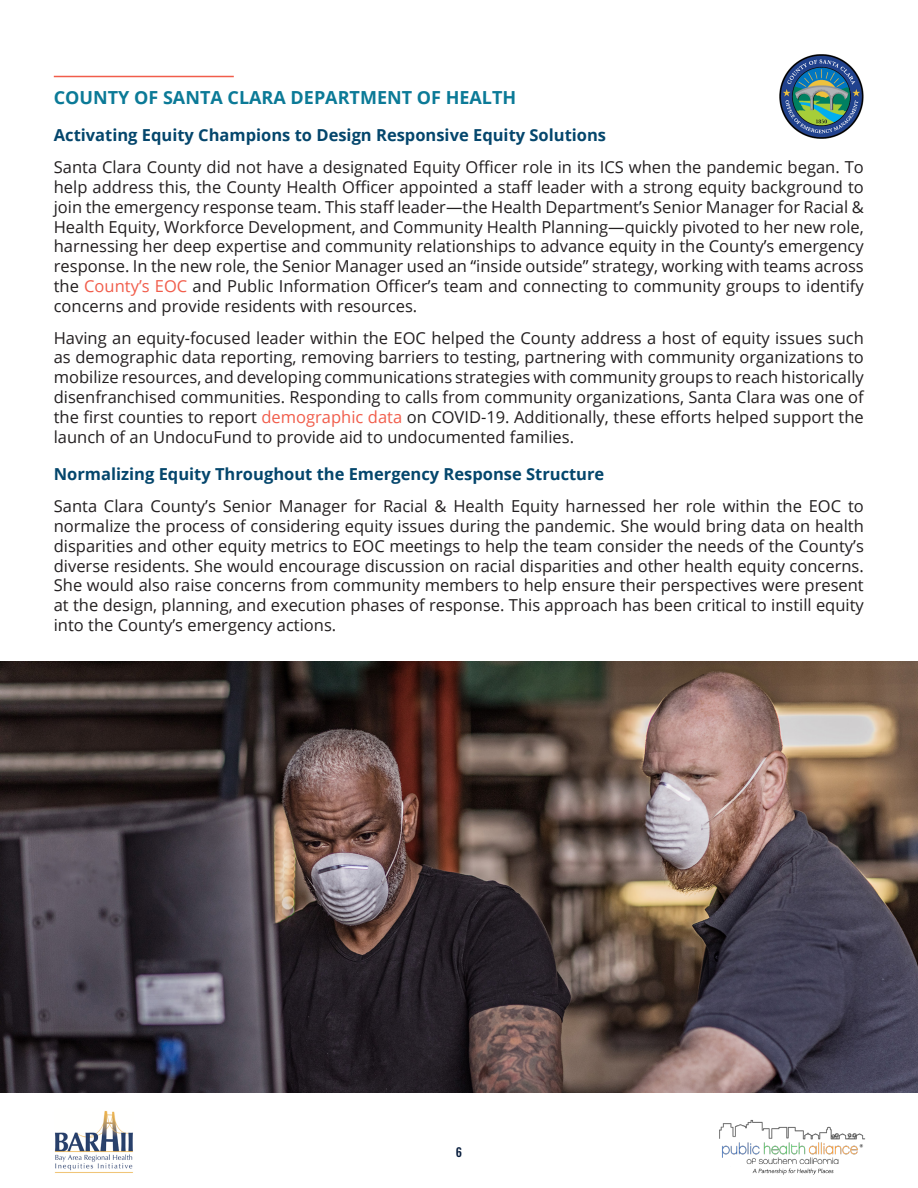
<style>
.page{position:relative;width:918px;height:1188px;background:#fff}
.page>*{position:absolute;margin:0;border:0;box-sizing:border-box;transform-origin:0 0}
.Header_03{font:700 18px "Open Sans";color:#0b7a97}
.t1{font:16.5px/19.8px "Open Sans";color:#231f20;text-align:justify}
.Header_05{font:700 16.5px "Open Sans";color:#04466c}
.t2{font:500 12px "Oswald";color:#091e3e}
.s1{color:#f15d4b}
</style>
<div class="page">
<img style="left:719px;top:1119px;width:147px;height:56px">
<img style="left:55px;top:1110px;width:78px;height:63px">
<hr style="left:54px;top:76px;width:180px;height:1px;background:#f15d4b">
<img style="left:780px;top:54px;width:84px;height:84px">
<img style="left:0;top:662px;width:918px;height:431px">
<p class="Header_03" style="left:54px;top:84px;width:464px">COUNTY OF SANTA CLARA DEPARTMENT OF HEALTH</p>
<p class="Header_05" style="left:54px;top:124px;width:554px">Activating Equity Champions to Design Responsive Equity Solutions</p>
<p class="t1" style="left:54px;top:157px;width:812px">Santa Clara County did not have a designated Equity Officer role in its ICS when the pandemic began. To help address this, the County Health Officer appointed a staff leader with a strong equity background to join the emergency response team. This staff leader—the Health Department’s Senior Manager for Racial &amp; Health Equity, Workforce Development, and Community Health Planning—quickly pivoted to her new role, harnessing her deep expertise and community relationships to advance equity in the County’s emergency response. In the new role, the Senior Manager used an “inside outside” strategy, working with teams across the <span class="s1">County’s EOC</span> and Public Information Officer’s team and connecting to community groups to identify concerns and provide residents with resources.</p>
<p class="t1" style="left:54px;top:327px;width:812px">Having an equity-focused leader within the EOC helped the County address a host of equity issues such as demographic data reporting, removing barriers to testing, partnering with community organizations to mobilize resources, and developing communications strategies with community groups to reach historically disenfranchised communities. Responding to calls from community organizations, Santa Clara was one of the first counties to report <span class="s1">demographic data</span> on COVID-19. Additionally, these efforts helped support the launch of an UndocuFund to provide aid to undocumented families.</p>
<p class="Header_05" style="left:54px;top:463px;width:552px">Normalizing Equity Throughout the Emergency Response Structure</p>
<p class="t1" style="left:54px;top:496px;width:812px">Santa Clara County’s Senior Manager for Racial &amp; Health Equity harnessed her role within the EOC to normalize the process of considering equity issues during the pandemic. She would bring data on health disparities and other equity metrics to EOC meetings to help the team consider the needs of the County’s diverse residents. She would encourage discussion on racial disparities and other health equity concerns.<br>She would also raise concerns from community members to help ensure their perspectives were present at the design, planning, and execution phases of response. This approach has been critical to instill equity into the County’s emergency actions.</p>
<p class="t2" style="left:456px;top:1146px;width:8px">6</p>
</div>
